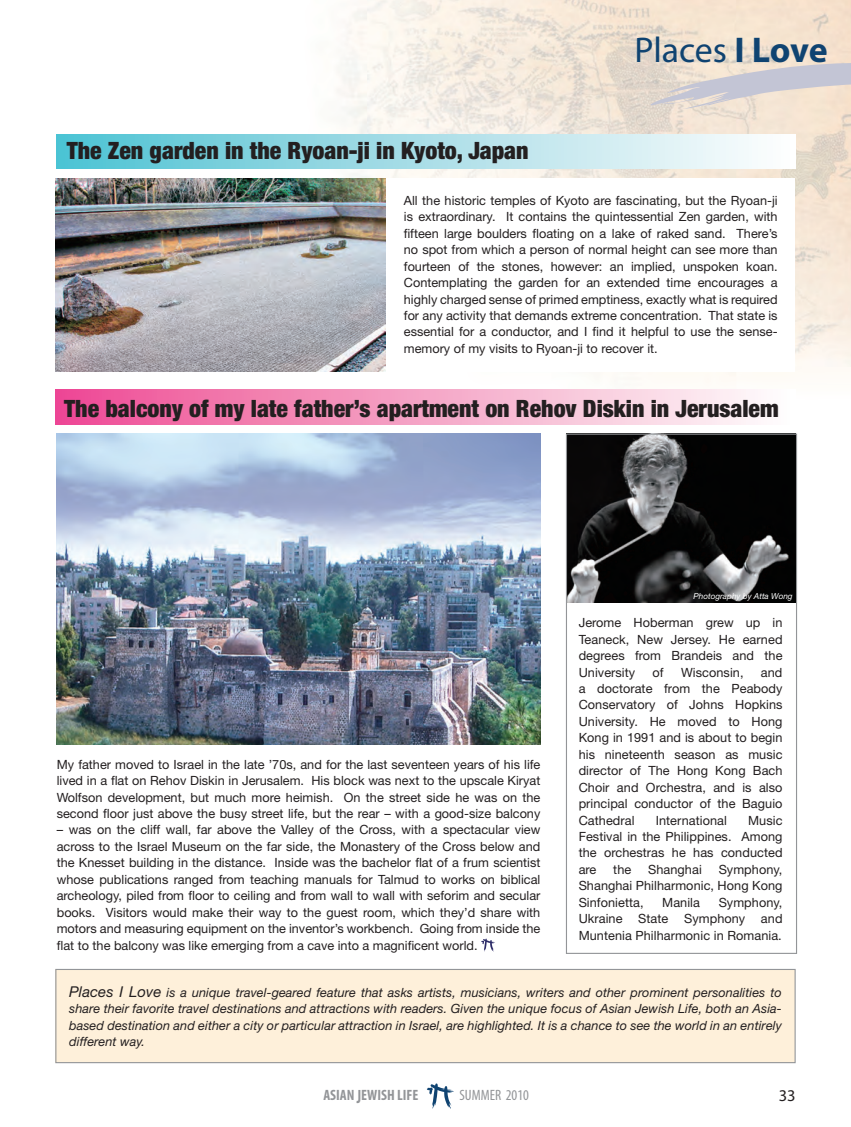
<style>
.page{position:relative;width:851px;height:1127px;background:#fff}
.page>*{position:absolute;margin:0;border:0;box-sizing:border-box;transform-origin:0 0}
.t1{font:35.85px "Myriad Pro";color:#0f4371}
.t2{font:900 condensed 23.85px "Helvetica Neue LT Std";color:#231f20}
.t3{font:16.5px "Myriad Pro";color:#231f20}
.t4{font:700 condensed 15px "Myriad Pro";color:#939598}
.t5{font:condensed 15px "Myriad Pro";color:#939598}
.t6{font:12.75px/16.5px "Helvetica Neue LT Std";letter-spacing:.005em;color:#231f20;text-align:justify}
.t7{font:italic 12.75px/16.5px "Helvetica Neue LT Std";letter-spacing:.005em;color:#231f20;text-align:justify}
.t8{font:italic 8.25px "Helvetica Neue LT Std";color:#fff}
.s1{font-weight:700}
.s2{font-size:15px}
.s3{font-size:19.35px}
</style>
<div class="page">
<img style="left:55px;top:0;width:795px;height:1109px">
<img style="left:568px;top:435px;width:227px;height:168px">
<div style="left:385px;top:178px;width:410px;height:193px;background:#fff"></div>
<div style="left:566px;top:433px;width:231px;height:521px;border:1px solid #939598"></div>
<div style="left:56px;top:969px;width:739px;height:93px;background:#fef0da"></div>
<div style="left:55px;top:969px;width:740px;height:94px;border:1px solid #939598"></div>
<img style="left:55px;top:178px;width:330px;height:194px">
<img style="left:56px;top:433px;width:484px;height:311px">
<svg style="left:481px;top:938px;width:14px;height:13px"></svg>
<div style="left:56px;top:134px;width:739px;height:35px;background:linear-gradient(to right,#4fc1d3,#fffdfd)"></div>
<div style="left:55px;top:390px;width:740px;height:34px;background:linear-gradient(to right,#ed4b93,#fefffc)"></div>
<svg style="left:648px;top:62px;width:202px;height:47px;background:#ddd5d1"></svg>
<svg style="left:427px;top:1083px;width:27px;height:25px"></svg>
<h2 class="t2" style="left:67px;top:136px;width:463px">The Zen garden in the Ryoan-ji in Kyoto, Japan</h2>
<h1 class="t1" style="left:634px;top:28px;width:195px">Places <span class="s1">I Love</span></h1>
<p class="t6" style="left:404px;top:192px;width:375px">All the historic temples of Kyoto are fascinating, but the Ryoan-ji is extraordinary. It contains the quintessential Zen garden, with fifteen large boulders floating on a lake of raked sand. There’s no spot from which a person of normal height can see more than fourteen of the stones, however: an implied, unspoken koan.<br>Contemplating the garden for an extended time encourages a highly charged sense of primed emptiness, exactly what is required for any activity that demands extreme concentration. That state is essential for a conductor, and I find it helpful to use the sense&shy;memory of my visits to Ryoan-ji to recover it.</p>
<h2 class="t2" style="left:64px;top:393px;width:716px">The balcony of my late father’s apartment on Rehov Diskin in Jerusalem</h2>
<p class="t6" style="left:57px;top:756px;width:485px">My father moved to Israel in the late ’70s, and for the last seventeen years of his life lived in a flat on Rehov Diskin in Jerusalem. His block was next to the upscale Kiryat Wolfson development, but much more heimish. On the street side he was on the second floor just above the busy street life, but the rear – with a good-size balcony</p>
<p class="t6" style="left:57px;top:821px;width:485px">– was on the cliff wall, far above the Valley of the Cross, with a spectacular view across to the Israel Museum on the far side, the Monastery of the Cross below and the Knesset building in the distance. Inside was the bachelor flat of a frum scientist whose publications ranged from teaching manuals for Talmud to works on biblical archeology, piled from floor to ceiling and from wall to wall with seforim and secular books. Visitors would make their way to the guest room, which they’d share with motors and measuring equipment on the inventor’s workbench. Going from inside the flat to the balcony was like emerging from a cave into a magnificent world.</p>
<p class="t8" style="left:693px;top:591px;width:101px">Photography by Atta Wong</p>
<p class="t6" style="left:578px;top:614px;width:205px">Jerome Hoberman grew up in Teaneck, New Jersey. He earned degrees from Brandeis and the University</p>
<p class="t6" style="left:652px;top:663px;width:13px">of</p>
<p class="t6" style="left:681px;top:663px;width:64px">Wisconsin,</p>
<p class="t6" style="left:578px;top:663px;width:205px;text-indent:182px">and a doctorate from the Peabody Conservatory of Johns Hopkins University. He moved to Hong Kong in 1991 and is about to begin his nineteenth season as music director of The Hong Kong Bach Choir and Orchestra, and is also principal conductor of the Baguio Cathedral</p>
<p class="t6" style="left:578px;top:811px;width:205px;text-indent:169px">Music Festival in the Philippines. Among the orchestras he has conducted are</p>
<p class="t6" style="left:655px;top:811px;width:73px">International</p>
<p class="t6" style="left:578px;top:861px;width:205px;text-indent:140px">Symphony, Shanghai Philharmonic, Hong Kong Sinfonietta,</p>
<p class="t6" style="left:613px;top:861px;width:20px">the</p>
<p class="t6" style="left:648px;top:861px;width:55px">Shanghai</p>
<p class="t6" style="left:578px;top:894px;width:205px;text-indent:140px">Symphony, Ukraine State Symphony and Muntenia Philharmonic in Romania.</p>
<p class="t6" style="left:662px;top:894px;width:39px">Manila</p>
<p class="t7" style="left:69px;top:984px;width:714px"><span class="s2">Places I Love</span> is a unique travel-geared feature that asks artists, musicians, writers and other prominent personalities to share their favorite travel destinations and attractions with readers. Given the unique focus of Asian Jewish Life, both an Asia&shy;based destination and either a city or particular attraction in Israel, are highlighted. It is a chance to see the world in an entirely different way.</p>
<p class="t4" style="left:323px;top:1086px;width:97px">ASIAN <span class="s3">J</span>EWISH LIFE</p>
<p class="t5" style="left:459px;top:1086px;width:71px">SUMMER 2010</p>
<p class="t3" style="left:778px;top:1085px;width:18px">33</p>
</div>
